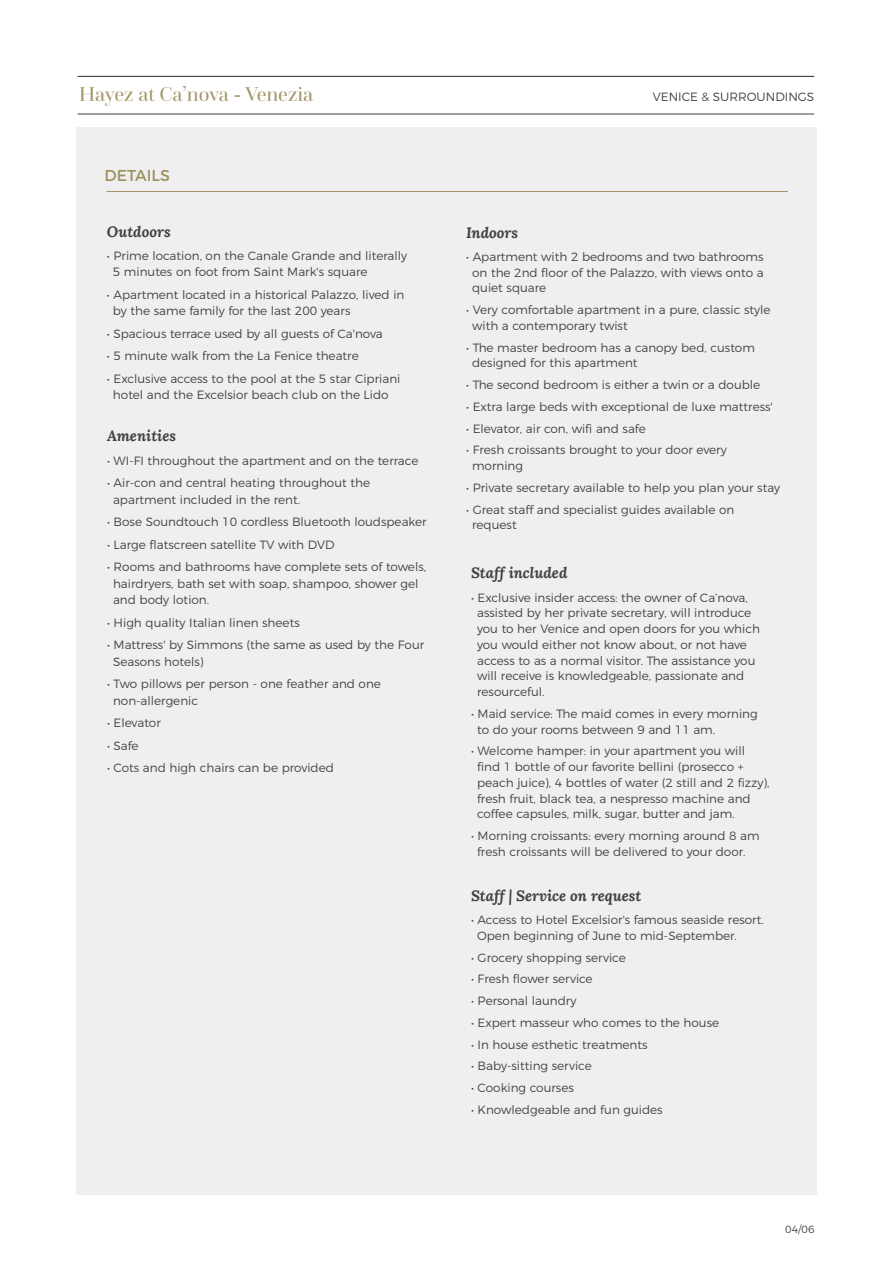
<style>
.page{position:relative;width:893px;height:1263px;background:#fff}
.page>*{position:absolute;margin:0;border:0;box-sizing:border-box;transform-origin:0 0}
.t1{font:21px "Questa Grande";color:#a39565}
.t2{font:15.75px "Montserrat";color:#9d9160}
.t3{font:italic 700 15px "Lora";color:#424143}
.t4{font:300 12px/15.8px "Montserrat";color:#424143}
.t5{font:300 10.5px "Montserrat";color:#424143}
</style>
<div class="page">
<div style="left:77px;top:127px;width:740px;height:1068px;background:#efeff0"></div>
<hr style="left:78px;top:114px;width:736px;height:1px;background:#414042">
<hr style="left:78px;top:76px;width:736px;height:1px;background:#414042">
<hr style="left:107px;top:191px;width:680px;height:1px;background:#9e9060">
<h1 class="t1" style="left:79px;top:82px;width:236px">Hayez at Ca’nova - Venezia</h1>
<p class="t4" style="left:653px;top:88px;width:163px">VENICE &amp; SURROUNDINGS</p>
<h2 class="t2" style="left:105px;top:163px;width:67px">DETAILS</h2>
<p class="t3" style="left:107px;top:221px;width:65px">Outdoors</p>
<p class="t3" style="left:466px;top:222px;width:54px">Indoors</p>
<p class="t4" style="left:113px;top:246px;width:296px;line-height:16.5px;text-indent:-6px">• Prime location, on the Canale Grande and literally<br>5 minutes on foot from Saint Mark's square</p>
<p class="t4" style="left:113px;top:285px;width:293px;line-height:16.5px;text-indent:-6px">• Apartment located in a historical Palazzo, lived in by the same family for the last 200 years</p>
<p class="t4" style="left:107px;top:325px;width:277px">• Spacious terrace used by all guests of Ca'nova</p>
<p class="t4" style="left:107px;top:347px;width:253px">• 5 minute walk from the La Fenice theatre</p>
<p class="t4" style="left:107px;top:369px;width:295px;line-height:16.5px;text-align:center">• Exclusive access to the pool at the 5 star Cipriani hotel and the Excelsior beach club on the Lido</p>
<p class="t4" style="left:472px;top:248px;width:293px;text-align:justify;text-indent:-6px">• Apartment with 2 bedrooms and two bathrooms on the 2nd floor of the Palazzo, with views onto a quiet square</p>
<p class="t4" style="left:472px;top:301px;width:300px;text-indent:-6px">• Very comfortable apartment in a pure, classic style with a contemporary twist</p>
<p class="t4" style="left:472px;top:338px;width:284px;text-indent:-6px">• The master bedroom has a canopy bed, custom designed for this apartment</p>
<p class="t4" style="left:466px;top:376px;width:296px">• The second bedroom is either a twin or a double</p>
<p class="t4" style="left:466px;top:398px;width:308px">• Extra large beds with exceptional de luxe mattress'</p>
<p class="t4" style="left:466px;top:419px;width:181px">• Elevator, air con, wifi and safe</p>
<p class="t4" style="left:472px;top:441px;width:256px;text-indent:-6px">• Fresh croissants brought to your door every morning</p>
<p class="t4" style="left:466px;top:479px;width:315px">• Private secretary available to help you plan your stay</p>
<p class="t4" style="left:472px;top:500px;width:264px;text-indent:-6px">• Great staff and specialist guides available on request</p>
<p class="t3" style="left:107px;top:426px;width:71px">Amenities</p>
<p class="t4" style="left:107px;top:452px;width:313px">• WI-FI throughout the apartment and on the terrace</p>
<p class="t4" style="left:113px;top:474px;width:259px;line-height:16.5px;text-indent:-6px">• Air-con and central heating throughout the apartment included in the rent.</p>
<p class="t4" style="left:107px;top:513px;width:321px">• Bose Soundtouch 10 cordless Bluetooth loudspeaker</p>
<p class="t4" style="left:107px;top:536px;width:229px">• Large flatscreen satellite TV with DVD</p>
<p class="t4" style="left:113px;top:558px;width:315px;line-height:16.5px;text-indent:-6px">• Rooms and bathrooms have complete sets of towels, hairdryers, bath set with soap, shampoo, shower gel and body lotion.</p>
<p class="t4" style="left:107px;top:614px;width:194px">• High quality Italian linen sheets</p>
<p class="t4" style="left:113px;top:636px;width:313px;line-height:16.5px;text-indent:-6px">• Mattress' by Simmons (the same as used by the Four<br>Seasons hotels)</p>
<p class="t4" style="left:113px;top:675px;width:269px;line-height:16.5px;text-indent:-6px">• Two pillows per person - one feather and one non-allergenic</p>
<p class="t4" style="left:107px;top:714px;width:55px">• Elevator</p>
<p class="t4" style="left:107px;top:737px;width:33px">• Safe</p>
<p class="t4" style="left:107px;top:759px;width:228px">• Cots and high chairs can be provided</p>
<p class="t3" style="left:471px;top:563px;width:98px">Staff included</p>
<p class="t4" style="left:477px;top:588px;width:284px;text-indent:-6px">• Exclusive insider access: the owner of Ca’nova, assisted by her private secretary, will introduce you to her Venice and open doors for you which you would either not know about, or not have access to as a normal visitor. The assistance you will receive is knowledgeable, passionate and resourceful.</p>
<p class="t4" style="left:477px;top:705px;width:282px;text-indent:-6px">• Maid service: The maid comes in every morning to do your rooms between 9 and 11 am.</p>
<p class="t4" style="left:477px;top:742px;width:294px;text-indent:-6px">• Welcome hamper: in your apartment you will find 1 bottle of our favorite bellini (prosecco + peach juice), 4 bottles of water (2 still and 2 fizzy), fresh fruit, black tea, a nespresso machine and coffee capsules, milk, sugar, butter and jam.</p>
<p class="t4" style="left:477px;top:827px;width:284px;text-indent:-6px">• Morning croissants: every morning around 8 am fresh croissants will be delivered to your door.</p>
<p class="t3" style="left:471px;top:885px;width:172px">Staff | Service on request</p>
<p class="t4" style="left:477px;top:911px;width:288px;text-indent:-6px">• Access to Hotel Excelsior's famous seaside resort.<br>Open beginning of June to mid-September.</p>
<p class="t4" style="left:471px;top:948px;width:156px">• Grocery shopping service</p>
<p class="t4" style="left:471px;top:970px;width:123px">• Fresh flower service</p>
<p class="t4" style="left:471px;top:992px;width:107px">• Personal laundry</p>
<p class="t4" style="left:471px;top:1014px;width:250px">• Expert masseur who comes to the house</p>
<p class="t4" style="left:471px;top:1035px;width:178px">• In house esthetic treatments</p>
<p class="t4" style="left:471px;top:1057px;width:122px">• Baby-sitting service</p>
<p class="t4" style="left:471px;top:1079px;width:104px">• Cooking courses</p>
<p class="t4" style="left:471px;top:1101px;width:193px">• Knowledgeable and fun guides</p>
<p class="t5" style="left:785px;top:1221px;width:31px">04/06</p>
</div>
